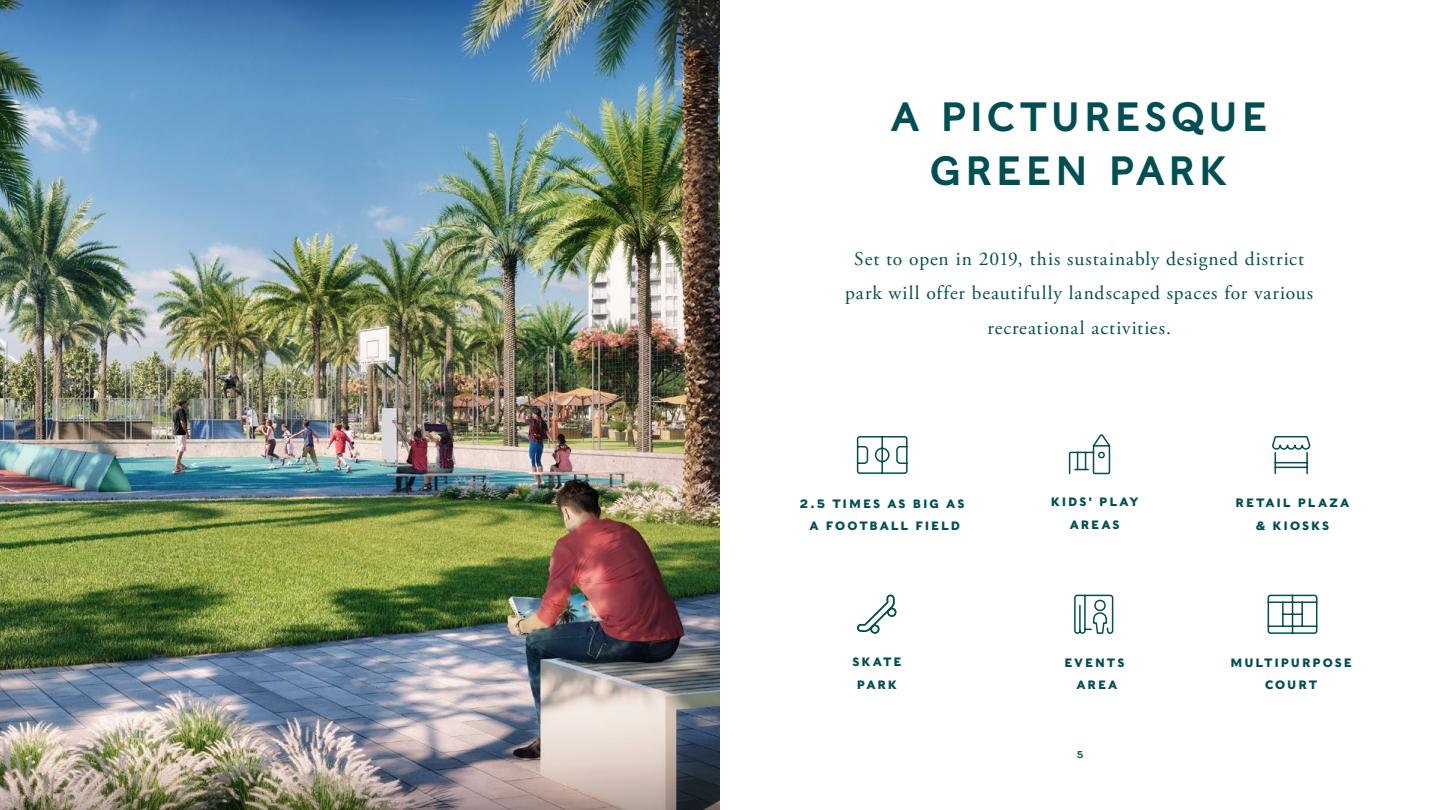
<style>
.page{position:relative;width:1440px;height:810px;background:#fff}
.page>*{position:absolute;margin:0;border:0;box-sizing:border-box;transform-origin:0 0}
.t1{font:40.5px/54px "Caslons Egyptian";letter-spacing:.065em;color:#004f54;text-align:center}
.t2{font:19.5px/34.5px "Adobe Garamond Pro";letter-spacing:.05em;color:#004f54;text-align:center}
.t3{font:700 12px/22.5px "Caslons Egyptian";letter-spacing:.16em;color:#004f54;text-align:center}
.t4{font:9.75px "Caslons Egyptian";color:#004f54}
</style>
<div class="page">
<img style="left:0;top:0;width:720px;height:810px">
<svg style="left:1267px;top:594px;width:51px;height:40px"></svg>
<svg style="left:1272px;top:436px;width:39px;height:39px"></svg>
<svg style="left:1074px;top:594px;width:40px;height:40px"></svg>
<svg style="left:1068px;top:434px;width:43px;height:41px"></svg>
<svg style="left:857px;top:594px;width:40px;height:40px"></svg>
<svg style="left:856px;top:436px;width:52px;height:38px"></svg>
<h1 class="t1" style="left:890px;top:89px;width:379px">A PICTURESQUE<br>GREEN PARK</h1>
<p class="t2" style="left:845px;top:243px;width:469px">Set to open in 2019, this sustainably designed district park will offer beautifully landscaped spaces for various recreational activities.</p>
<p class="t3" style="left:800px;top:492px;width:166px">2.5 TIMES AS BIG AS<br>A FOOTBALL FIELD</p>
<p class="t3" style="left:852px;top:651px;width:51px">SKATE<br>PARK</p>
<p class="t3" style="left:1051px;top:491px;width:89px">KIDS' PLAY<br>AREAS</p>
<p class="t3" style="left:1064px;top:651px;width:62px">EVENTS<br>AREA</p>
<p class="t4" style="left:1077px;top:748px;width:8px">5</p>
<p class="t3" style="left:1236px;top:492px;width:115px">RETAIL PLAZA &amp; KIOSKS</p>
<p class="t3" style="left:1230px;top:651px;width:123px">MULTIPURPOSE<br>COURT</p>
</div>
